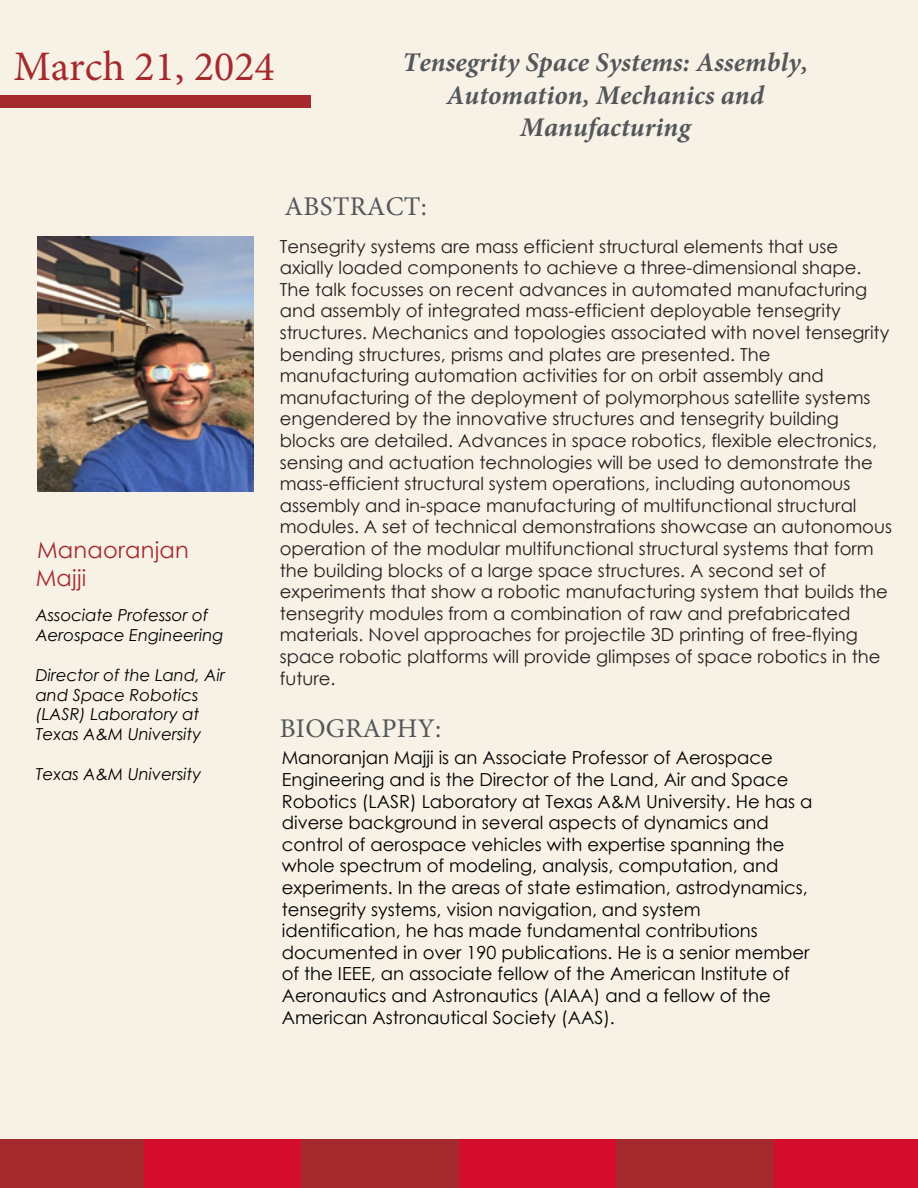
<style>
.page{position:relative;width:918px;height:1188px;background:#f7f1e6}
.page>*{position:absolute;margin:0;border:0;box-sizing:border-box;transform-origin:0 0}
.t1{font:42px "Minion Pro";color:#a52a2e}
.t2{font:italic 700 27px/32.4px "Minion Pro";letter-spacing:.005em;color:#54575a;text-align:center}
.t3{font:27px "Minion Pro";letter-spacing:.01em;color:#54575a}
.t4{font:22.5px/28.2px "Century Gothic";letter-spacing:.01em;color:#a52a2e}
.t5{font:18px/21.6px "Century Gothic";color:#231f20}
.t6{font:18px/21.6px "Century Gothic";color:#000}
.t7{font:italic 16.5px/19.8px "Century Gothic";color:#000}
</style>
<div class="page">
<div style="left:0;top:95px;width:310px;height:13px;background:#a52a2e"></div>
<div style="left:0;top:1139px;width:144px;height:49px;background:#a52a2e"></div>
<div style="left:144px;top:1139px;width:157px;height:49px;background:#d30d2b"></div>
<div style="left:302px;top:1139px;width:157px;height:49px;background:#a52a2e"></div>
<div style="left:459px;top:1139px;width:157px;height:49px;background:#d30d2b"></div>
<div style="left:616px;top:1139px;width:158px;height:49px;background:#a52a2e"></div>
<div style="left:774px;top:1139px;width:144px;height:49px;background:#d30d2b"></div>
<img style="left:37px;top:236px;width:216px;height:256px">
<p class="t1" style="left:13px;top:38px;width:263px">March 21, 2024</p>
<p class="t2" style="left:403px;top:46px;width:407px">Tensegrity Space Systems: Assembly,<br>Automation, Mechanics and<br>Manufacturing</p>
<p class="t4" style="left:36px;top:535px;width:155px">Manaoranjan<br>Majji</p>
<p class="t7" style="left:36px;top:605px;width:189px">Associate Professor of<br>Aerospace Engineering</p>
<p class="t7" style="left:36px;top:665px;width:191px">Director of the Land, Air and Space Robotics (LASR) Laboratory at<br>Texas A&amp;M University</p>
<p class="t7" style="left:36px;top:764px;width:167px">Texas A&amp;M University</p>
<p class="t3" style="left:285px;top:188px;width:144px">ABSTRACT:</p>
<p class="t5" style="left:280px;top:235px;width:614px">Tensegrity systems are mass efficient structural elements that use axially loaded components to achieve a three-dimensional shape.<br>The talk focusses on recent advances in automated manufacturing and assembly of integrated mass-efficient deployable tensegrity structures. Mechanics and topologies associated with novel tensegrity bending structures, prisms and plates are presented. The manufacturing automation activities for on orbit assembly and manufacturing of the deployment of polymorphous satellite systems engendered by the innovative structures and tensegrity building blocks are detailed. Advances in space robotics, flexible electronics, sensing and actuation technologies will be used to demonstrate the mass-efficient structural system operations, including autonomous assembly and in-space manufacturing of multifunctional structural modules. A set of technical demonstrations showcase an autonomous operation of the modular multifunctional structural systems that form the building blocks of a large space structures. A second set of experiments that show a robotic manufacturing system that builds the tensegrity modules from a combination of raw and prefabricated materials. Novel approaches for projectile 3D printing of free-flying space robotic platforms will provide glimpses of space robotics in the future.</p>
<p class="t3" style="left:280px;top:710px;width:163px">BIOGRAPHY:</p>
<p class="t6" style="left:282px;top:747px;width:532px">Manoranjan Majji is an Associate Professor of Aerospace Engineering and is the Director of the Land, Air and Space Robotics (LASR) Laboratory at Texas A&amp;M University. He has a diverse background in several aspects of dynamics and control of aerospace vehicles with expertise spanning the whole spectrum of modeling, analysis, computation, and experiments. In the areas of state estimation, astrodynamics, tensegrity systems, vision navigation, and system identification, he has made fundamental contributions documented in over 190 publications. He is a senior member of the IEEE, an associate fellow of the American Institute of Aeronautics and Astronautics (AIAA) and a fellow of the American Astronautical Society (AAS).</p>
</div>
